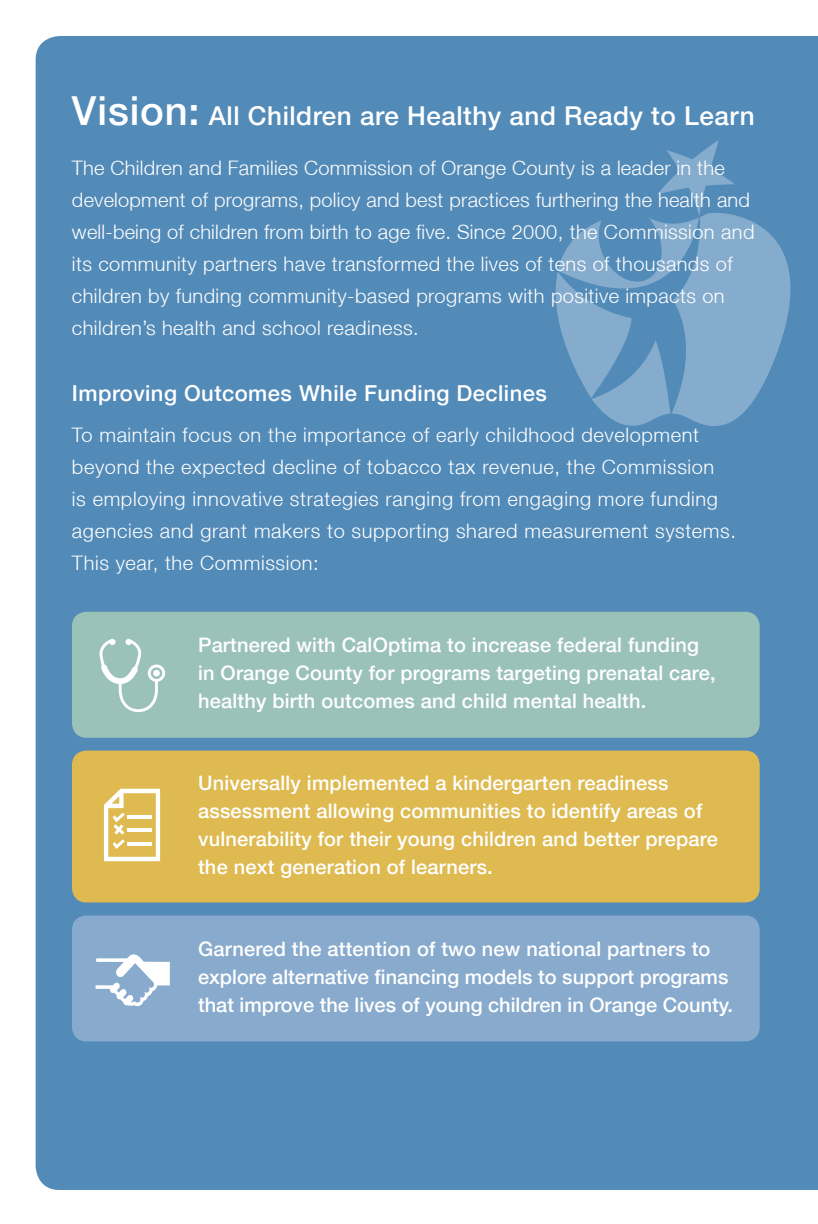
<style>
.page{position:relative;width:818px;height:1224px;background:#fff}
.page>*{position:absolute;margin:0;border:0;box-sizing:border-box;transform-origin:0 0}
.t1{font:500 26px "Helvetica Neue LT";letter-spacing:.02em;color:#fff}
.t2{font:500 22px "Helvetica Neue LT";letter-spacing:.02em;color:#fff}
.t3{font:300 20px/32px "Helvetica Neue LT";letter-spacing:.02em;color:#fff}
.t4{font:500 20px/28px "Helvetica Neue LT";letter-spacing:.01em;color:#fff}
.s1{font-size:40px}
</style>
<div class="page">
<div style="left:36px;top:36px;width:781px;height:1154px;background:#528ab8"></div>
<svg style="left:555px;top:140px;width:235px;height:286px"></svg>
<div style="left:72px;top:612px;width:687px;height:126px;background:#9bc2b9;border-radius:14px"></div>
<div style="left:72px;top:751px;width:687px;height:151px;background:#deba51;border-radius:14px"></div>
<div style="left:72px;top:915px;width:687px;height:126px;background:#87aacd;border-radius:14px"></div>
<svg style="left:99px;top:639px;width:66px;height:73px"></svg>
<div style="left:153px;top:670px;width:7px;height:6px;background:#fff;border-radius:50%"></div>
<svg style="left:95px;top:954px;width:75px;height:52px"></svg>
<svg style="left:104px;top:789px;width:56px;height:72px"></svg>
<hr style="left:127px;top:842px;width:24px;height:3px;background:#fff">
<hr style="left:127px;top:829px;width:24px;height:3px;background:#fff">
<h1 class="t1" style="left:72px;top:101px;width:684px"><span class="s1">Vision:</span> All Children are Healthy and Ready to Learn</h1>
<p class="t3" style="left:72px;top:152px;width:683px">The Children and Families Commission of Orange County is a leader in the development of programs, policy and best practices furthering the health and well-being of children from birth to age five. Since 2000, the Commission and its community partners have transformed the lives of tens of thousands of children by funding community-based programs with positive impacts on children’s health and school readiness.</p>
<p class="t2" style="left:72px;top:380px;width:476px">Improving Outcomes While Funding Declines</p>
<p class="t3" style="left:72px;top:419px;width:665px">To maintain focus on the importance of early childhood development beyond the expected decline of tobacco tax revenue, the Commission<br>is employing innovative strategies ranging from engaging more funding agencies and grant makers to supporting shared measurement systems.<br>This year, the Commission:</p>
<p class="t4" style="left:198px;top:631px;width:519px">Partnered with CalOptima to increase federal funding in Orange County for programs targeting prenatal care, healthy birth outcomes and child mental health.</p>
<p class="t4" style="left:198px;top:769px;width:521px">Universally implemented a kindergarten readiness assessment allowing communities to identify areas of vulnerability for their young children and better prepare the next generation of learners.</p>
<p class="t4" style="left:198px;top:935px;width:536px">Garnered the attention of two new national partners to explore alternative financing models to support programs that improve the lives of young children in Orange County.</p>
</div>
